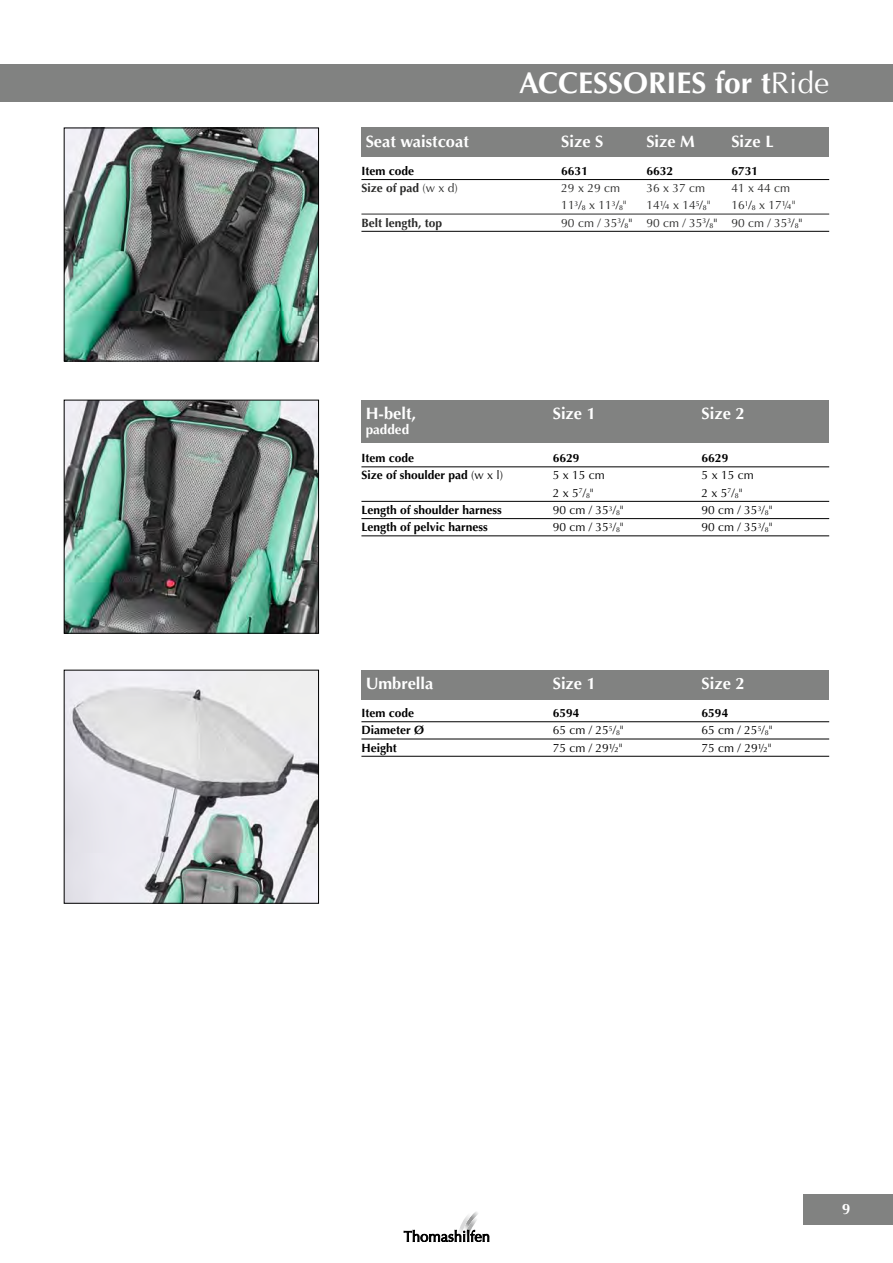
<style>
.page{position:relative;width:893px;height:1263px;background:#fff}
.page>*{position:absolute;margin:0;border:0;box-sizing:border-box;transform-origin:0 0}
.t1{font:700 30px "Optima";color:#fff}
.t2{font:700 16.5px "Optima";color:#fff}
.t3{font:700 15px "Optima";color:#fff}
.t4{font:700 13.5px "Optima";color:#fff}
.t5{font:700 12px "Optima";color:#000}
.t6{font:12px "Optima";color:#000}
.t7{font:12px "Optima";color:#2a2a29}
.t8{font:700 12px "Optima";color:#2a2a29}
.s1{font-weight:400}
.s2{color:#000}
</style>
<div class="page">
<div style="left:0;top:64px;width:893px;height:37px;background:#818281"></div>
<div style="left:804px;top:1194px;width:89px;height:31px;background:#818281"></div>
<svg style="left:404px;top:1212px;width:85px;height:30px"></svg>
<div style="left:361px;top:400px;width:468px;height:42px;background:#818281"></div>
<img style="left:66px;top:402px;width:251px;height:230px">
<div style="left:64px;top:400px;width:255px;height:234px;border:1px solid #000"></div>
<hr style="left:361px;top:466px;width:468px;height:1px;background:#000">
<hr style="left:361px;top:501px;width:468px;height:1px;background:#000">
<hr style="left:361px;top:518px;width:468px;height:1px;background:#000">
<hr style="left:361px;top:535px;width:468px;height:1px;background:#000">
<div style="left:361px;top:128px;width:468px;height:29px;background:#818281"></div>
<img style="left:66px;top:130px;width:251px;height:229px">
<div style="left:64px;top:128px;width:255px;height:233px;border:1px solid #000"></div>
<hr style="left:361px;top:179px;width:468px;height:1px;background:#000">
<hr style="left:361px;top:214px;width:468px;height:1px;background:#2a2a29">
<hr style="left:361px;top:231px;width:468px;height:1px;background:#000">
<div style="left:361px;top:670px;width:468px;height:29px;background:#818281"></div>
<hr style="left:361px;top:721px;width:468px;height:1px;background:#000">
<hr style="left:361px;top:739px;width:468px;height:1px;background:#000">
<hr style="left:361px;top:756px;width:468px;height:1px;background:#000">
<img style="left:66px;top:672px;width:251px;height:230px">
<div style="left:64px;top:670px;width:255px;height:234px;border:1px solid #000"></div>
<h1 class="t1" style="left:519px;top:65px;width:312px">Accessori es for t<span class="s1">Ride</span></h1>
<h2 class="t2" style="left:366px;top:132px;width:105px">Seat waistcoat</h2>
<h2 class="t2" style="left:561px;top:132px;width:39px">Size S</h2>
<h2 class="t2" style="left:646px;top:132px;width:50px">Size M</h2>
<h2 class="t2" style="left:731px;top:132px;width:42px">Size L</h2>
<p class="t5" style="left:361px;top:164px;width:54px">Item code</p>
<p class="t5" style="left:561px;top:164px;width:28px">6631</p>
<p class="t5" style="left:646px;top:164px;width:28px">6632</p>
<p class="t5" style="left:731px;top:164px;width:28px">6731</p>
<p class="t8" style="left:361px;top:181px;width:98px">Size of pad <span class="s1">(w x d)</span></p>
<p class="t7" style="left:561px;top:181px;width:60px">29 x 29 cm</p>
<p class="t7" style="left:646px;top:181px;width:60px">36 x 37 cm</p>
<p class="t7" style="left:731px;top:181px;width:60px">41 x 44 cm</p>
<p class="t7" style="left:561px;top:198px;width:67px">11<sup>3</sup><span class="s2">/</span><sub>8</sub> x 11<sup>3</sup><span class="s2">/</span><sub>8</sub>"</p>
<p class="t7" style="left:646px;top:198px;width:66px">14¼ x 14<sup>5</sup><span class="s2">/</span><sub>8</sub>"</p>
<p class="t7" style="left:731px;top:198px;width:66px">16<sup>1</sup><span class="s2">/</span><sub>8</sub> x 17¼"</p>
<p class="t8" style="left:361px;top:216px;width:82px">Belt length, top</p>
<p class="t7" style="left:561px;top:216px;width:243px">90 cm / 35<sup>3</sup><span class="s2">/</span><sub>8</sub><span class="s2">"</span> 90 cm / 35<sup>3</sup><span class="s2">/</span><sub>8</sub><span class="s2">"</span> 90 cm / 35<sup>3</sup><span class="s2">/</span><sub>8</sub><span class="s2">"</span></p>
<h2 class="t2" style="left:366px;top:404px;width:52px">H-belt,</h2>
<h2 class="t2" style="left:553px;top:404px;width:45px">Size 1</h2>
<h2 class="t2" style="left:702px;top:404px;width:45px">Size 2</h2>
<p class="t4" style="left:366px;top:422px;width:45px">padded</p>
<p class="t5" style="left:361px;top:451px;width:54px">Item code</p>
<p class="t5" style="left:553px;top:451px;width:28px">6629</p>
<p class="t5" style="left:702px;top:451px;width:28px">6629</p>
<p class="t5" style="left:361px;top:468px;width:143px">Size of shoulder pad <span class="s1">(w x l)</span></p>
<p class="t6" style="left:553px;top:468px;width:54px">5 x 15 cm</p>
<p class="t6" style="left:702px;top:468px;width:54px">5 x 15 cm</p>
<p class="t6" style="left:553px;top:486px;width:43px">2 x 5<sup>7</sup>/<sub>8</sub>"</p>
<p class="t6" style="left:702px;top:486px;width:43px">2 x 5<sup>7</sup>/<sub>8</sub>"</p>
<p class="t5" style="left:361px;top:503px;width:142px">Length of shoulder harness</p>
<p class="t6" style="left:553px;top:503px;width:73px">90 cm / 35<sup>3</sup>/<sub>8</sub>"</p>
<p class="t6" style="left:702px;top:503px;width:73px">90 cm / 35<sup>3</sup>/<sub>8</sub>"</p>
<p class="t5" style="left:361px;top:520px;width:128px">Length of pelvic harness</p>
<p class="t6" style="left:553px;top:520px;width:73px">90 cm / 35<sup>3</sup>/<sub>8</sub>"</p>
<p class="t6" style="left:702px;top:520px;width:73px">90 cm / 35<sup>3</sup>/<sub>8</sub>"</p>
<h2 class="t2" style="left:366px;top:674px;width:69px">Umbrella</h2>
<h2 class="t2" style="left:553px;top:674px;width:45px">Size 1</h2>
<h2 class="t2" style="left:702px;top:674px;width:45px">Size 2</h2>
<p class="t5" style="left:361px;top:706px;width:54px">Item code</p>
<p class="t5" style="left:553px;top:706px;width:28px">6594</p>
<p class="t5" style="left:702px;top:706px;width:28px">6594</p>
<p class="t5" style="left:361px;top:723px;width:64px">Diameter Ø</p>
<p class="t6" style="left:553px;top:723px;width:73px">65 cm / 25<sup>5</sup>/<sub>8</sub>"</p>
<p class="t6" style="left:702px;top:723px;width:73px">65 cm / 25<sup>5</sup>/<sub>8</sub>"</p>
<p class="t5" style="left:361px;top:740px;width:37px">Height</p>
<p class="t6" style="left:553px;top:741px;width:72px">75 cm / 29½"</p>
<p class="t6" style="left:702px;top:741px;width:72px">75 cm / 29½"</p>
<p class="t3" style="left:842px;top:1200px;width:10px">9</p>
</div>
